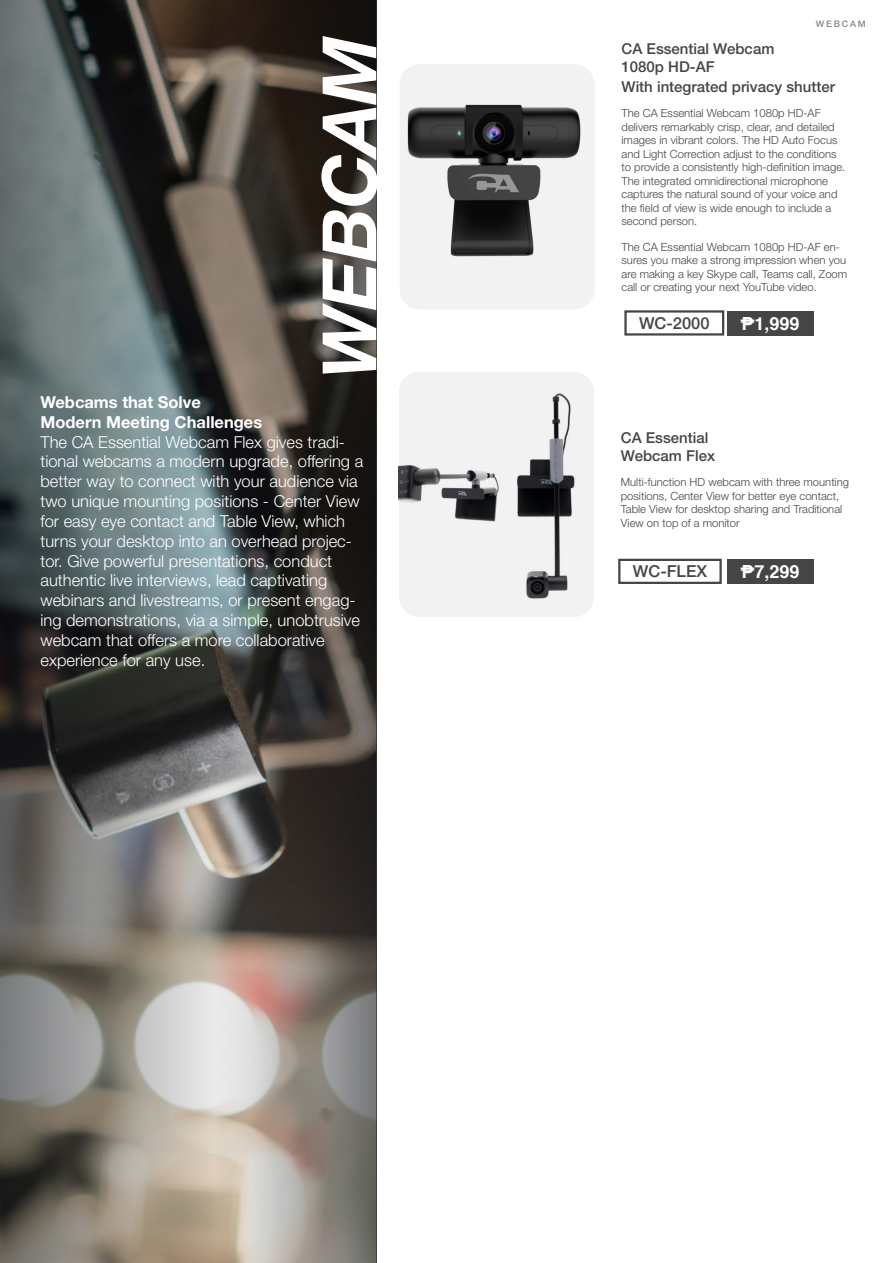
<style>
.page{position:relative;width:893px;height:1263px;background:#fff}
.page>*{position:absolute;margin:0;border:0;box-sizing:border-box;transform-origin:0 0}
.t1{font:italic 700 75px "Helvetica Neue LT Std";color:#fff}
.Price{font:700 18px "Helvetica";color:#fff}
.t2{font:300 16.5px/19.8px "Helvetica Neue LT Std";color:#fff}
.t3{font:700 16.5px "Helvetica Neue LT Std";color:#fff}
.CA_Model{font:500 16.5px "Helvetica Neue LT Std";color:#454545}
.Model_Title{font:500 15px "Helvetica Neue LT Std";color:#454545}
.Model_Description{font:300 11.25px/13.5px "Helvetica Neue LT Std";color:#454545}
.Model_Title-2{font:500 9px "Helvetica Neue LT Std";letter-spacing:.2em;color:#848787}
</style>
<div class="page">
<img style="left:0;top:0;width:376px;height:1263px">
<div style="left:727px;top:311px;width:86px;height:24px;background:#454545"></div>
<div style="left:624px;top:310px;width:100px;height:26px;border:2px solid #454545"></div>
<div style="left:727px;top:559px;width:86px;height:25px;background:#454545"></div>
<div style="left:618px;top:559px;width:104px;height:25px;border:2px solid #454545"></div>
<div style="left:399px;top:372px;width:195px;height:245px;background:#f2f2f2;border-radius:20px"></div>
<div style="left:400px;top:64px;width:195px;height:245px;background:#f2f2f2;border-radius:20px"></div>
<img style="left:408px;top:104px;width:173px;height:153px">
<img style="left:399px;top:393px;width:176px;height:205px">
<p class="t3" style="left:40px;top:392px;width:162px">Webcams that Solve</p>
<p class="t1" style="left:303px;top:379px;width:345px;rotate:-90deg">WEBCAM</p>
<p class="t3" style="left:40px;top:412px;width:223px">Modern Meeting Challenges</p>
<p class="t2" style="left:40px;top:432px;width:324px">The CA Essential Webcam Flex gives tradi&shy;tional webcams a modern upgrade, offering a better way to connect with your audience via two unique mounting positions - Center View for easy eye contact and Table View, which turns your desktop into an overhead projec&shy;tor. Give powerful presentations, conduct authentic live interviews, lead captivating webinars and livestreams, or present engag&shy;ing demonstrations, via a simple, unobtrusive webcam that offers a more collaborative experience for any use.</p>
<p class="Model_Title-2" style="left:816px;top:19px;width:52px">WEBCAM</p>
<p class="Model_Title" style="left:621px;top:40px;width:154px">CA Essential Webcam</p>
<p class="Model_Title" style="left:621px;top:58px;width:95px">1080p HD-AF</p>
<p class="Model_Title" style="left:621px;top:78px;width:215px">With integrated privacy shutter</p>
<p class="Model_Description" style="left:621px;top:106px;width:225px">The CA Essential Webcam 1080p HD-AF delivers remarkably crisp, clear, and detailed images in vibrant colors. The HD Auto Focus and Light Correction adjust to the conditions to provide a consistently high-definition image.<br>The integrated omnidirectional microphone captures the natural sound of your voice and the field of view is wide enough to include a second person.</p>
<p class="Model_Description" style="left:621px;top:240px;width:227px">The CA Essential Webcam 1080p HD-AF en&shy;sures you make a strong impression when you are making a key Skype call, Teams call, Zoom call or creating your next YouTube video.</p>
<p class="CA_Model" style="left:639px;top:313px;width:72px">WC-2000</p>
<p class="Price" style="left:740px;top:309px;width:61px">₱1,999</p>
<p class="Model_Title" style="left:621px;top:429px;width:89px">CA Essential</p>
<p class="Model_Title" style="left:621px;top:447px;width:96px">Webcam Flex</p>
<p class="Model_Description" style="left:621px;top:475px;width:230px">Multi-function HD webcam with three mounting positions, Center View for better eye contact, Table View for desktop sharing and Traditional View on top of a monitor</p>
<p class="CA_Model" style="left:633px;top:561px;width:76px">WC-FLEX</p>
<p class="Price" style="left:740px;top:557px;width:61px">₱7,299</p>
</div>
